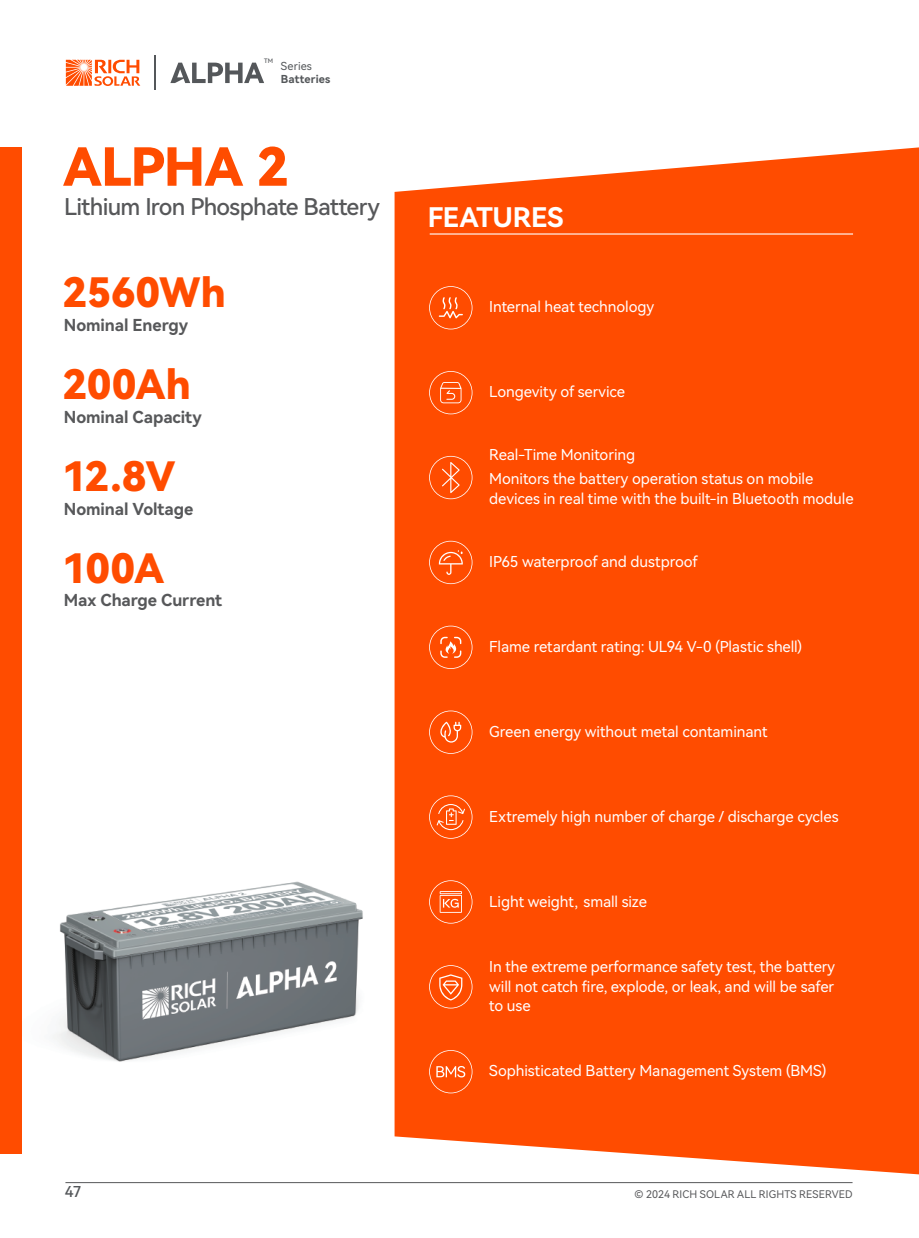
<style>
.page{position:relative;width:919px;height:1238px;background:#fff}
.page>*{position:absolute;margin:0;border:0;box-sizing:border-box;transform-origin:0 0}
.t1{font:52.5px "Harmony OS Sans SC Black";letter-spacing:-.02em;color:#ff4c00}
.t2{font:40.5px "Harmony OS Sans SC Black";letter-spacing:-.015em;color:#ff4c00}
.t3{font:27px "Harmony OS Sans SC Bold";letter-spacing:-.01em;color:#fff}
.t4{font:23.1px "Harmony OS Sans SC Medium";letter-spacing:-.03em;color:#57585a}
.t5{font:16.5px "Harmony OS Sans SC Bold";letter-spacing:-.005em;color:#57585a}
.t6{font:15px/19.5px "Harmony OS Sans SC";letter-spacing:-.005em;color:#fff;text-align:justify}
.t7{font:15px "Harmony OS Sans SC Medium";color:#54575a}
.t8{font:10.95px "Harmony OS Sans SC Bold";letter-spacing:.015em;color:#54575a}
.t9{font:10.95px "Harmony OS Sans SC";letter-spacing:.015em;color:#54575a}
.t10{font:10.5px "Harmony OS Sans SC";letter-spacing:.015em;color:#57585a}
.t11{font:6.15px "Harmony OS Sans SC Medium";color:#54575a}
</style>
<div class="page">
<hr style="left:65px;top:1182px;width:787px;height:1px;background:#57585a">
<svg style="left:66px;top:60px;width:74px;height:26px"></svg>
<hr style="left:155px;top:55px;width:1px;height:35px;background:#54575a">
<svg style="left:170px;top:63px;width:94px;height:20px"></svg>
<img style="left:21px;top:819px;width:342px;height:286px">
<div style="left:0;top:147px;width:21px;height:1006px;background:#ff4c00"></div>
<div style="left:394px;top:147px;width:524px;height:1027px;background:#ff4c00"></div>
<hr style="left:429px;top:233px;width:424px;height:1px;background:#fff">
<svg style="left:429px;top:965px;width:43px;height:43px;background:#ff6524"></svg>
<svg style="left:429px;top:1050px;width:43px;height:43px;background:#ff611e"></svg>
<svg style="left:429px;top:880px;width:43px;height:43px;background:#ff6524"></svg>
<svg style="left:429px;top:795px;width:43px;height:43px;background:#ff6321"></svg>
<svg style="left:429px;top:371px;width:43px;height:43px;background:#ff601c"></svg>
<svg style="left:429px;top:710px;width:43px;height:43px;background:#ff5f1c"></svg>
<svg style="left:429px;top:541px;width:43px;height:43px;background:#ff5f1c"></svg>
<svg style="left:429px;top:625px;width:43px;height:44px;background:#ff601d"></svg>
<svg style="left:429px;top:286px;width:43px;height:43px;background:#ff5f1b"></svg>
<svg style="left:429px;top:456px;width:43px;height:43px;background:#ff5f1c"></svg>
<p class="t11" style="left:264px;top:57px;width:10px">TM</p>
<p class="t9" style="left:281px;top:59px;width:33px">Series</p>
<p class="t8" style="left:281px;top:71px;width:51px">Batteries</p>
<h1 class="t1" style="left:63px;top:130px;width:228px">ALPHA 2</h1>
<h3 class="t4" style="left:64px;top:191px;width:317px">Lithium Iron Phosphate Battery</h3>
<h2 class="t2" style="left:62px;top:264px;width:165px">2560Wh</h2>
<p class="t5" style="left:64px;top:313px;width:126px">Nominal Energy</p>
<h2 class="t2" style="left:62px;top:356px;width:130px">200Ah</h2>
<p class="t5" style="left:64px;top:405px;width:139px">Nominal Capacity</p>
<h2 class="t2" style="left:62px;top:448px;width:115px">12.8V</h2>
<p class="t5" style="left:64px;top:497px;width:131px">Nominal Voltage</p>
<h2 class="t2" style="left:62px;top:540px;width:104px">100A</h2>
<p class="t5" style="left:64px;top:589px;width:160px">Max Charge Current</p>
<p class="t7" style="left:65px;top:1181px;width:18px">47</p>
<h3 class="t3" style="left:427px;top:198px;width:137px">FEATURES</h3>
<p class="t6" style="left:489px;top:297px;width:166px">Internal heat technology</p>
<p class="t6" style="left:489px;top:381px;width:137px">Longevity of service</p>
<p class="t6" style="left:489px;top:442px;width:325px;line-height:24px">Real-Time Monitoring<br>Monitors the battery operation status on mobile</p>
<p class="t6" style="left:489px;top:488px;width:366px">devices in real time with the built-in Bluetooth module</p>
<p class="t6" style="left:489px;top:551px;width:210px">IP65 waterproof and dustproof</p>
<p class="t6" style="left:489px;top:636px;width:314px">Flame retardant rating: UL94 V-0 (Plastic shell)</p>
<p class="t6" style="left:489px;top:721px;width:280px">Green energy without metal contaminant</p>
<p class="t6" style="left:489px;top:806px;width:350px">Extremely high number of charge / discharge cycles</p>
<p class="t6" style="left:489px;top:890px;width:159px">Light weight，small size</p>
<p class="t6" style="left:489px;top:956px;width:347px">In the extreme performance safety test, the battery will not catch fire, explode, or leak, and will be safer to use</p>
<p class="t6" style="left:489px;top:1060px;width:339px">Sophisticated Battery Management System (BMS)</p>
<p class="t10" style="left:634px;top:1187px;width:219px">© 2024 RICH SOLAR ALL RIGHTS RESERVED</p>
</div>
